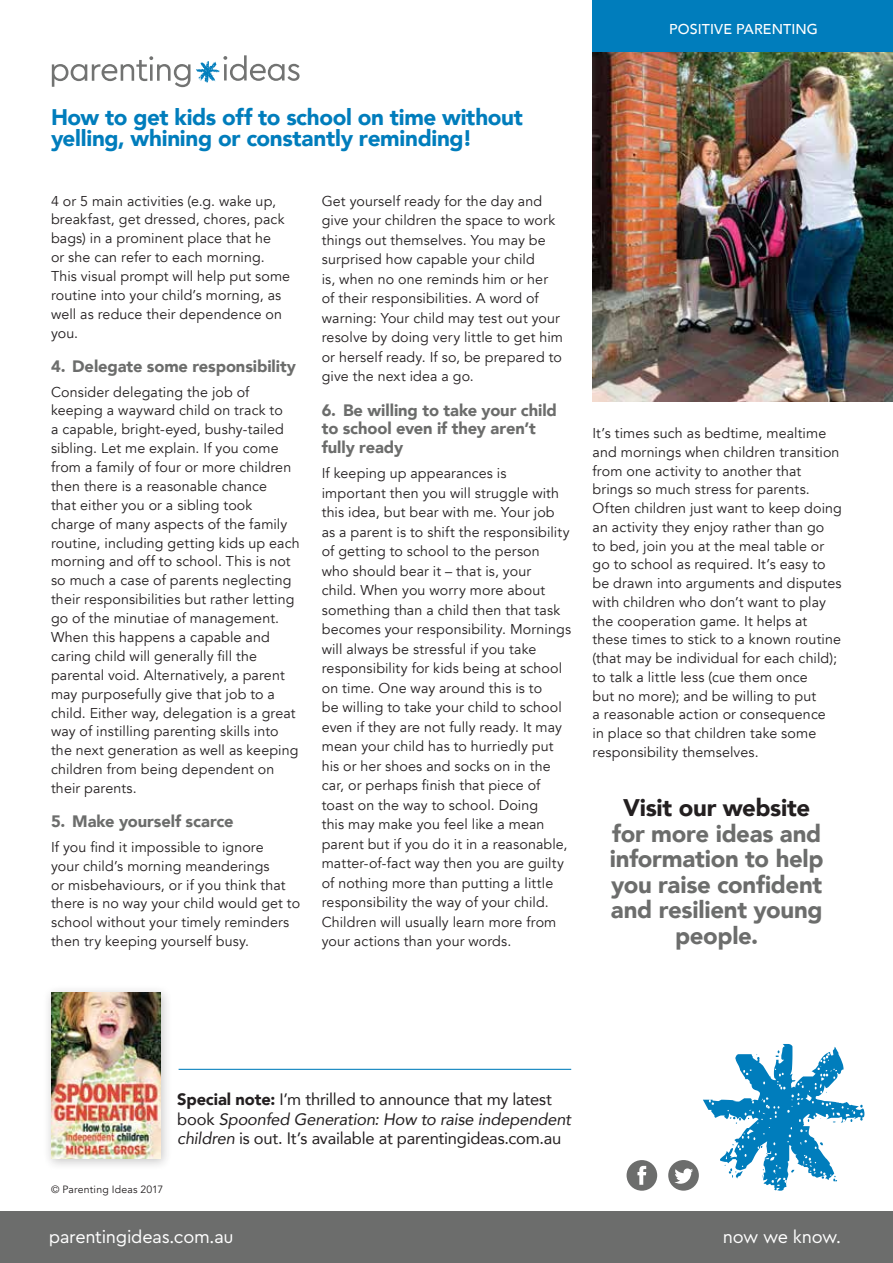
<style>
.page{position:relative;width:893px;height:1263px;background:#fff}
.page>*{position:absolute;margin:0;border:0;box-sizing:border-box;transform-origin:0 0}
.t1{font:900 24px/25.5px "Avenir";letter-spacing:-.01em;color:#6c6d6c;text-align:center}
.t2{font:900 24px "Avenir";letter-spacing:-.01em;color:#231f20}
.t3{font:900 22.5px/21px "Avenir";letter-spacing:-.015em;color:#007dbc}
.t4{font:18px "Cera Basic";letter-spacing:-.015em;color:#fff}
.t5{font:16.5px/19.5px "Avenir";letter-spacing:-.015em;color:#231f20}
.t6{font:900 16.5px/18.8px "Avenir";letter-spacing:-.005em;color:#6c6d6c}
.t7{font:14.25px/18.9px "Avenir";letter-spacing:.01em;color:#231f20}
.t8{font:500 14.25px "Avenir";letter-spacing:.01em;color:#fff}
.t9{font:10.5px "Avenir";letter-spacing:.015em;color:#231f20}
.s1{font-weight:900}
.s2{font-style:italic}
</style>
<div class="page">
<img style="left:592px;top:51px;width:301px;height:350px">
<div style="left:592px;top:0;width:301px;height:51px;background:#007dbc"></div>
<div style="left:0;top:1212px;width:893px;height:51px;background:#6c6d6c"></div>
<svg style="left:52px;top:56px;width:138px;height:31px"></svg>
<svg style="left:196px;top:55px;width:104px;height:27px"></svg>
<hr style="left:179px;top:1069px;width:392px;height:1px;background:#007dbc">
<svg style="left:627px;top:1160px;width:30px;height:31px"></svg>
<svg style="left:668px;top:1044px;width:196px;height:147px"></svg>
<div style="left:43px;top:984px;width:130px;height:187px;background:#231f20;opacity:.25"></div>
<img style="left:51px;top:992px;width:110px;height:167px">
<p class="t8" style="left:669px;top:17px;width:150px">POSITIVE PARENTING</p>
<h2 class="t3" style="left:51px;top:106px;width:473px">How to get kids off to school on time without yelling, whining or constantly reminding!</h2>
<p class="t7" style="left:51px;top:191px;width:241px">4 or 5 main activities (e.g. wake up, breakfast, get dressed, chores, pack bags) in a prominent place that he<br>or she can refer to each morning.<br>This visual prompt will help put some routine into your child’s morning, as well as reduce their dependence on you.</p>
<p class="t6" style="left:51px;top:356px;width:247px">4. Delegate some responsibility</p>
<p class="t7" style="left:51px;top:382px;width:250px">Consider delegating the job of keeping a wayward child on track to<br>a capable, bright-eyed, bushy-tailed sibling. Let me explain. If you come from a family of four or more children then there is a reasonable chance<br>that either you or a sibling took charge of many aspects of the family routine, including getting kids up each morning and off to school. This is not so much a case of parents neglecting their responsibilities but rather letting go of the minutiae of management.<br>When this happens a capable and caring child will generally fill the parental void. Alternatively, a parent may purposefully give that job to a child. Either way, delegation is a great way of instilling parenting skills into the next generation as well as keeping children from being dependent on their parents.</p>
<p class="t6" style="left:51px;top:811px;width:184px">5. Make yourself scarce</p>
<p class="t7" style="left:51px;top:838px;width:251px">If you find it impossible to ignore<br>your child’s morning meanderings<br>or misbehaviours, or if you think that there is no way your child would get to school without your timely reminders then try keeping yourself busy.</p>
<p class="t7" style="left:322px;top:191px;width:243px;line-height:19.5px">Get yourself ready for the day and give your children the space to work things out themselves. You may be surprised how capable your child<br>is, when no one reminds him or her of their responsibilities. A word of warning: Your child may test out your resolve by doing very little to get him or herself ready. If so, be prepared to give the next idea a go.</p>
<p class="t6" style="left:322px;top:400px;width:237px">6. Be willing to take your child to school even if they aren’t fully ready</p>
<p class="t7" style="left:322px;top:464px;width:251px;line-height:19.5px">If keeping up appearances is important then you will struggle with this idea, but bear with me. Your job as a parent is to shift the responsibility of getting to school to the person<br>who should bear it – that is, your<br>child. When you worry more about something than a child then that task becomes your responsibility. Mornings will always be stressful if you take responsibility for kids being at school on time. One way around this is to<br>be willing to take your child to school even if they are not fully ready. It may mean your child has to hurriedly put his or her shoes and socks on in the car, or perhaps finish that piece of toast on the way to school. Doing<br>this may make you feel like a mean parent but if you do it in a reasonable, matter-of-fact way then you are guilty of nothing more than putting a little responsibility the way of your child.<br>Children will usually learn more from your actions than your words.</p>
<p class="t7" style="left:592px;top:424px;width:251px">It’s times such as bedtime, mealtime and mornings when children transition from one activity to another that brings so much stress for parents.<br>Often children just want to keep doing an activity they enjoy rather than go<br>to bed, join you at the meal table or go to school as required. It’s easy to be drawn into arguments and disputes with children who don’t want to play the cooperation game. It helps at these times to stick to a known routine (that may be individual for each child); to talk a little less (cue them once<br>but no more); and be willing to put<br>a reasonable action or consequence<br>in place so that children take some responsibility themselves.</p>
<h1 class="t2" style="left:623px;top:787px;width:189px">Visit our website</h1>
<h1 class="t1" style="left:610px;top:820px;width:215px">for more ideas and information to help you raise confident and resilient young people.</h1>
<p class="t9" style="left:51px;top:1183px;width:114px">© Parenting Ideas 2017</p>
<p class="t5" style="left:177px;top:1089px;width:395px"><span class="s1">Special note:</span> I’m thrilled to announce that my latest book <span class="s2">Spoonfed Generation: How to raise independent children</span> is out. It’s available at parentingideas.com.au</p>
<p class="t4" style="left:49px;top:1226px;width:186px">parentingideas.com.au</p>
<p class="t4" style="left:723px;top:1226px;width:120px">now we know.</p>
</div>
